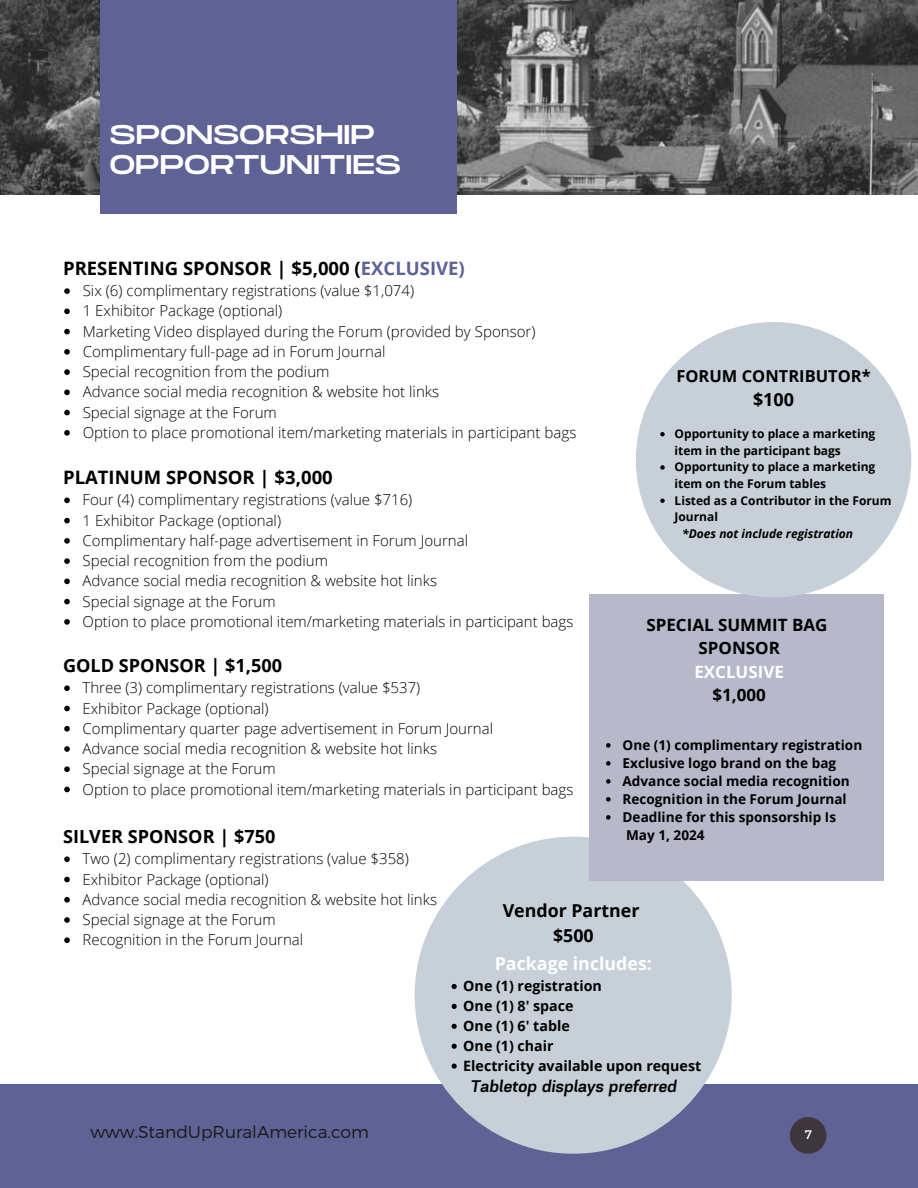
<style>
.page{position:relative;width:918px;height:1188px;background:#fff}
.page>*{position:absolute;margin:0;border:0;box-sizing:border-box;transform-origin:0 0}
.t1{font:27px/30.3px "Monument Extended";color:#fff}
.t2{font:700 18.45px "Open Sans";color:#000}
.t3{font:700 18.15px "Open Sans";color:#000}
.t4{font:700 18px "Open Sans";color:#000}
.t5{font:italic 700 17.85px "Akzentica 4 F Semi";color:#000}
.t6{font:700 17.85px/24.9px "Open Sans";color:#000;text-align:center}
.t7{font:700 17.85px "Open Sans";color:#fff}
.t8{font:300 17.1px "Montserrat";color:#191919}
.t9{font:700 16.95px/23.7px "Open Sans";color:#000;text-align:center}
.t10{font:700 16.5px "Open Sans";color:#000}
.t11{font:300 15.15px/20.2px "Open Sans";color:#000}
.t12{font:300 15px/20.2px "Open Sans";color:#000}
.t13{font:700 14.25px "Open Sans";color:#000}
.t14{font:700 13.65px "Open Sans";color:#000}
.t15{font:12.45px "Montserrat";color:#fff}
.t16{font:700 12px/16.6px "Open Sans";color:#000}
.t17{font:italic 700 12px "Open Sans";color:#000}
.s1{color:#5e6294}
.s2{color:#fff}
</style>
<div class="page">
<div style="left:0;top:1085px;width:918px;height:103px;background:#5e6294"></div>
<svg style="left:790px;top:1117px;width:36px;height:37px"></svg>
<img style="left:0;top:0;width:918px;height:194px">
<div style="left:100px;top:0;width:357px;height:213px;background:#5e6294"></div>
<svg style="left:64px;top:288px;width:6px;height:6px"></svg>
<svg style="left:64px;top:309px;width:6px;height:5px"></svg>
<svg style="left:64px;top:329px;width:6px;height:5px"></svg>
<svg style="left:64px;top:349px;width:6px;height:6px"></svg>
<svg style="left:64px;top:369px;width:6px;height:6px"></svg>
<svg style="left:64px;top:390px;width:6px;height:5px"></svg>
<svg style="left:64px;top:410px;width:6px;height:5px"></svg>
<svg style="left:64px;top:430px;width:6px;height:6px"></svg>
<svg style="left:64px;top:498px;width:6px;height:5px"></svg>
<svg style="left:64px;top:518px;width:6px;height:5px"></svg>
<svg style="left:64px;top:538px;width:6px;height:6px"></svg>
<svg style="left:64px;top:558px;width:6px;height:6px"></svg>
<svg style="left:64px;top:579px;width:6px;height:5px"></svg>
<svg style="left:64px;top:599px;width:6px;height:5px"></svg>
<svg style="left:64px;top:619px;width:6px;height:6px"></svg>
<svg style="left:64px;top:685px;width:6px;height:6px"></svg>
<svg style="left:64px;top:706px;width:6px;height:5px"></svg>
<svg style="left:64px;top:726px;width:6px;height:6px"></svg>
<svg style="left:64px;top:746px;width:6px;height:6px"></svg>
<svg style="left:64px;top:766px;width:6px;height:6px"></svg>
<svg style="left:64px;top:787px;width:6px;height:5px"></svg>
<svg style="left:64px;top:856px;width:6px;height:6px"></svg>
<svg style="left:64px;top:877px;width:6px;height:5px"></svg>
<svg style="left:64px;top:897px;width:6px;height:6px"></svg>
<svg style="left:64px;top:917px;width:6px;height:6px"></svg>
<svg style="left:64px;top:937px;width:6px;height:6px"></svg>
<div style="left:415px;top:837px;width:317px;height:317px;background:#c7d0d8;border-radius:50%"></div>
<div style="left:589px;top:594px;width:295px;height:286px;background:#b7b8c9"></div>
<div style="left:636px;top:322px;width:275px;height:275px;background:#c7d0d8;border-radius:50%"></div>
<svg style="left:452px;top:984px;width:5px;height:5px"></svg>
<svg style="left:452px;top:1004px;width:5px;height:5px"></svg>
<svg style="left:452px;top:1024px;width:5px;height:5px"></svg>
<svg style="left:452px;top:1044px;width:5px;height:5px"></svg>
<svg style="left:452px;top:1064px;width:5px;height:5px"></svg>
<svg style="left:606px;top:743px;width:5px;height:5px"></svg>
<svg style="left:606px;top:761px;width:5px;height:5px"></svg>
<svg style="left:606px;top:779px;width:5px;height:5px"></svg>
<svg style="left:606px;top:797px;width:5px;height:5px"></svg>
<svg style="left:606px;top:815px;width:5px;height:5px"></svg>
<svg style="left:660px;top:432px;width:5px;height:4px"></svg>
<svg style="left:660px;top:465px;width:5px;height:5px"></svg>
<svg style="left:660px;top:499px;width:5px;height:4px"></svg>
<h1 class="t1" style="left:109px;top:120px;width:293px">SPONSORSHIP<br>OPPORTUNITIES</h1>
<p class="t2" style="left:63px;top:255px;width:403px">PRESENTING SPONSOR | $5,000 (<span class="s1">EXCLUSIVE)</span></p>
<p class="t11" style="left:83px;top:280px;width:495px">Six (6) complimentary registrations (value $1,074)<br>1 Exhibitor Package (optional)<br>Marketing Video displayed during the Forum (provided by Sponsor)<br>Complimentary full-page ad in Forum Journal<br>Special recognition from the podium<br>Advance social media recognition &amp; website hot links<br>Special signage at the Forum<br>Option to place promotional item/marketing materials in participant bags</p>
<p class="t2" style="left:63px;top:464px;width:271px">PLATINUM SPONSOR | $3,000</p>
<p class="t12" style="left:83px;top:489px;width:492px">Four (4) complimentary registrations (value $716)<br>1 Exhibitor Package (optional)<br>Complimentary half-page advertisement in Forum Journal<br>Special recognition from the podium<br>Advance social media recognition &amp; website hot links<br>Special signage at the Forum<br>Option to place promotional item/marketing materials in participant bags</p>
<p class="t3" style="left:63px;top:653px;width:220px">GOLD SPONSOR | $1,500</p>
<p class="t12" style="left:83px;top:677px;width:492px">Three (3) complimentary registrations (value $537)<br>Exhibitor Package (optional)<br>Complimentary quarter page advertisement in Forum Journal<br>Advance social media recognition &amp; website hot links<br>Special signage at the Forum<br>Option to place promotional item/marketing materials in participant bags</p>
<p class="t3" style="left:63px;top:824px;width:214px">SILVER SPONSOR | $750</p>
<p class="t12" style="left:83px;top:848px;width:356px">Two (2) complimentary registrations (value $358)<br>Exhibitor Package (optional)<br>Advance social media recognition &amp; website hot links Special signage at the Forum<br>Recognition in the Forum Journal</p>
<p class="t10" style="left:676px;top:365px;width:196px">FORUM CONTRIBUTOR*</p>
<p class="t4" style="left:753px;top:387px;width:43px">$100</p>
<p class="t16" style="left:675px;top:425px;width:202px">Opportunity to place a marketing item in the participant bags</p>
<p class="t16" style="left:675px;top:458px;width:202px">Opportunity to place a marketing item on the Forum tables</p>
<p class="t16" style="left:675px;top:492px;width:219px">Listed as a Contributor in the Forum<br>Journal</p>
<h3 class="t17" style="left:682px;top:525px;width:173px">*Does not include registration</h3>
<p class="t9" style="left:646px;top:612px;width:183px">SPECIAL SUMMIT BAG<br>SPONSOR<br><span class="s2">EXCLUSIVE<br></span>$1,000</p>
<p class="t14" style="left:623px;top:735px;width:241px">One (1) complimentary registration</p>
<p class="t14" style="left:623px;top:753px;width:215px">Exclusive logo brand on the bag</p>
<p class="t14" style="left:623px;top:771px;width:229px">Advance social media recognition</p>
<h3 class="t14" style="left:623px;top:789px;width:226px">Recognition in the Forum Journal</h3>
<h3 class="t14" style="left:623px;top:807px;width:215px">Deadline for this sponsorship Is</h3>
<p class="t14" style="left:626px;top:825px;width:80px">May 1, 2024</p>
<h5 class="t6" style="left:503px;top:897px;width:138px">Vendor Partner $500</h5>
<p class="t7" style="left:495px;top:951px;width:159px">Package includes:</p>
<p class="t13" style="left:463px;top:976px;width:140px">One (1) registration</p>
<p class="t13" style="left:463px;top:996px;width:112px">One (1) 8' space</p>
<p class="t13" style="left:463px;top:1016px;width:108px">One (1) 6' table</p>
<h2 class="t13" style="left:463px;top:1036px;width:92px">One (1) chair</h2>
<p class="t13" style="left:463px;top:1056px;width:240px">Electricity available upon request</p>
<p class="t5" style="left:470px;top:1079px;width:208px">Tabletop displays preferred</p>
<p class="t8" style="left:90px;top:1121px;width:280px">www.StandUpRuralAmerica.com</p>
<p class="t15" style="left:805px;top:1126px;width:9px">7</p>
</div>
